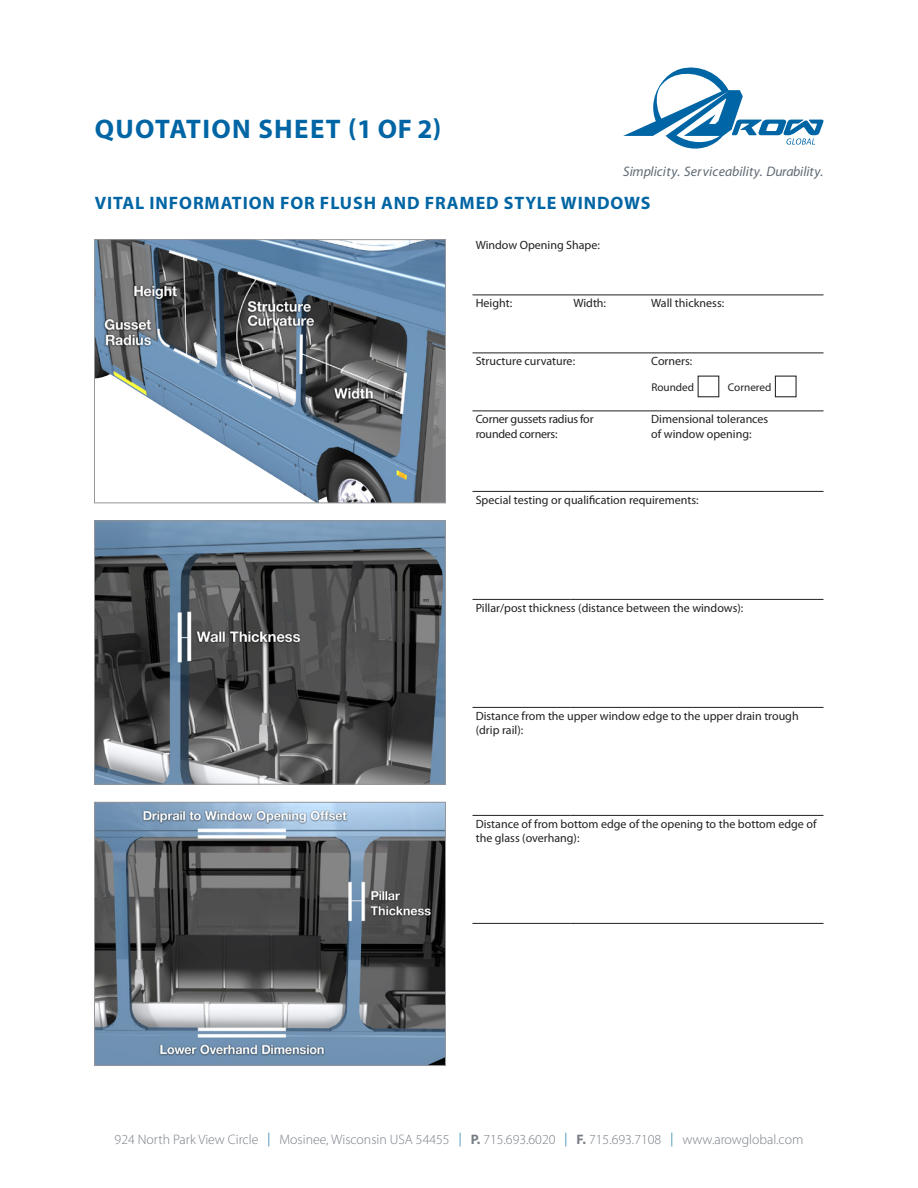
<style>
.page{position:relative;width:918px;height:1188px;background:#fff}
.page>*{position:absolute;margin:0;border:0;box-sizing:border-box;transform-origin:0 0}
.t1{font:700 27px "Myriad Pro";letter-spacing:.05em;color:#0065a4}
.Heading_1{font:700 18px "Myriad Pro";letter-spacing:.05em;color:#0065a4}
.t2{font:300 13.8px "Myriad Pro";color:#787e87}
.t3{font:italic 13.8px "Myriad Pro";color:#5f6a74}
.Body{font:12px/14.4px "Myriad Pro";color:#231f20}
.Body-2{font:12px/14.4px "Myriad Pro";letter-spacing:-.02em;color:#231f20}
.t4{font:11.25px "Myriad Pro";color:#231f20}
.s1{color:#0065a4}
.s2{font-weight:700}
</style>
<div class="page">
<svg style="left:623px;top:68px;width:201px;height:81px"></svg>
<hr style="left:472px;top:599px;width:98px;height:1px;background:#231f20">
<hr style="left:570px;top:599px;width:78px;height:1px;background:#231f20">
<hr style="left:648px;top:599px;width:176px;height:1px;background:#231f20">
<hr style="left:472px;top:707px;width:98px;height:1px;background:#231f20">
<hr style="left:570px;top:707px;width:78px;height:1px;background:#231f20">
<hr style="left:648px;top:707px;width:176px;height:1px;background:#231f20">
<hr style="left:472px;top:815px;width:98px;height:1px;background:#231f20">
<hr style="left:570px;top:815px;width:78px;height:1px;background:#231f20">
<hr style="left:648px;top:815px;width:176px;height:1px;background:#231f20">
<hr style="left:472px;top:923px;width:98px;height:1px;background:#231f20">
<hr style="left:570px;top:923px;width:78px;height:1px;background:#231f20">
<hr style="left:648px;top:923px;width:176px;height:1px;background:#231f20">
<hr style="left:472px;top:411px;width:98px;height:1px;background:#231f20">
<hr style="left:570px;top:411px;width:78px;height:1px;background:#231f20">
<hr style="left:648px;top:411px;width:176px;height:1px;background:#231f20">
<hr style="left:472px;top:491px;width:98px;height:1px;background:#231f20">
<hr style="left:570px;top:491px;width:78px;height:1px;background:#231f20">
<hr style="left:648px;top:491px;width:176px;height:1px;background:#231f20">
<hr style="left:472px;top:353px;width:98px;height:1px;background:#231f20">
<hr style="left:570px;top:353px;width:78px;height:1px;background:#231f20">
<hr style="left:648px;top:353px;width:176px;height:1px;background:#231f20">
<hr style="left:472px;top:295px;width:98px;height:1px;background:#231f20">
<hr style="left:570px;top:295px;width:78px;height:1px;background:#231f20">
<hr style="left:648px;top:295px;width:176px;height:1px;background:#231f20">
<div style="left:698px;top:376px;width:21px;height:21px;border:1px solid #231f20"></div>
<div style="left:775px;top:376px;width:22px;height:21px;border:1px solid #231f20"></div>
<img style="left:96px;top:241px;width:348px;height:260px">
<div style="left:94px;top:239px;width:352px;height:264px;border:1px solid #939598"></div>
<img style="left:96px;top:523px;width:348px;height:259px">
<div style="left:94px;top:521px;width:352px;height:263px;border:1px solid #939598"></div>
<img style="left:96px;top:804px;width:348px;height:260px">
<div style="left:94px;top:802px;width:352px;height:264px;border:1px solid #939598"></div>
<p class="t1" style="left:95px;top:111px;width:348px">QUOTATION SHEET (1 OF 2)</p>
<p class="t3" style="left:623px;top:163px;width:202px">Simplicity. Serviceability. Durability.</p>
<p class="Heading_1" style="left:95px;top:191px;width:558px">VITAL INFORMATION FOR FLUSH AND FRAMED STYLE WINDOWS</p>
<p class="Body" style="left:476px;top:238px;width:126px">Window Opening Shape:</p>
<p class="Body" style="left:476px;top:296px;width:38px">Height:</p>
<p class="Body" style="left:573px;top:296px;width:34px">Width:</p>
<p class="Body" style="left:651px;top:296px;width:75px">Wall thickness:</p>
<p class="Body" style="left:476px;top:354px;width:101px">Structure curvature:</p>
<p class="Body" style="left:651px;top:354px;width:43px">Corners:</p>
<p class="t4" style="left:651px;top:380px;width:44px">Rounded</p>
<p class="t4" style="left:728px;top:380px;width:45px">Cornered</p>
<p class="Body-2" style="left:476px;top:412px;width:119px">Corner gussets radius for rounded corners:</p>
<p class="Body" style="left:651px;top:412px;width:119px">Dimensional tolerances of window opening:</p>
<p class="Body" style="left:476px;top:492px;width:224px">Special testing or qualification requirements:</p>
<p class="Body" style="left:476px;top:600px;width:269px">Pillar/post thickness (distance between the windows):</p>
<p class="Body" style="left:476px;top:708px;width:324px">Distance from the upper window edge to the upper drain trough (drip rail):</p>
<p class="Body" style="left:476px;top:816px;width:342px">Distance of from bottom edge of the opening to the bottom edge of the glass (overhang):</p>
<p class="t2" style="left:115px;top:1132px;width:690px">924 North Park View Circle <span class="s1">|</span> Mosinee, Wisconsin USA 54455 <span class="s1">|</span> <span class="s2">P.</span> 715.693.6020 <span class="s1">|</span> <span class="s2">F.</span> 715.693.7108 <span class="s1">|</span> www.arowglobal.com</p>
</div>
